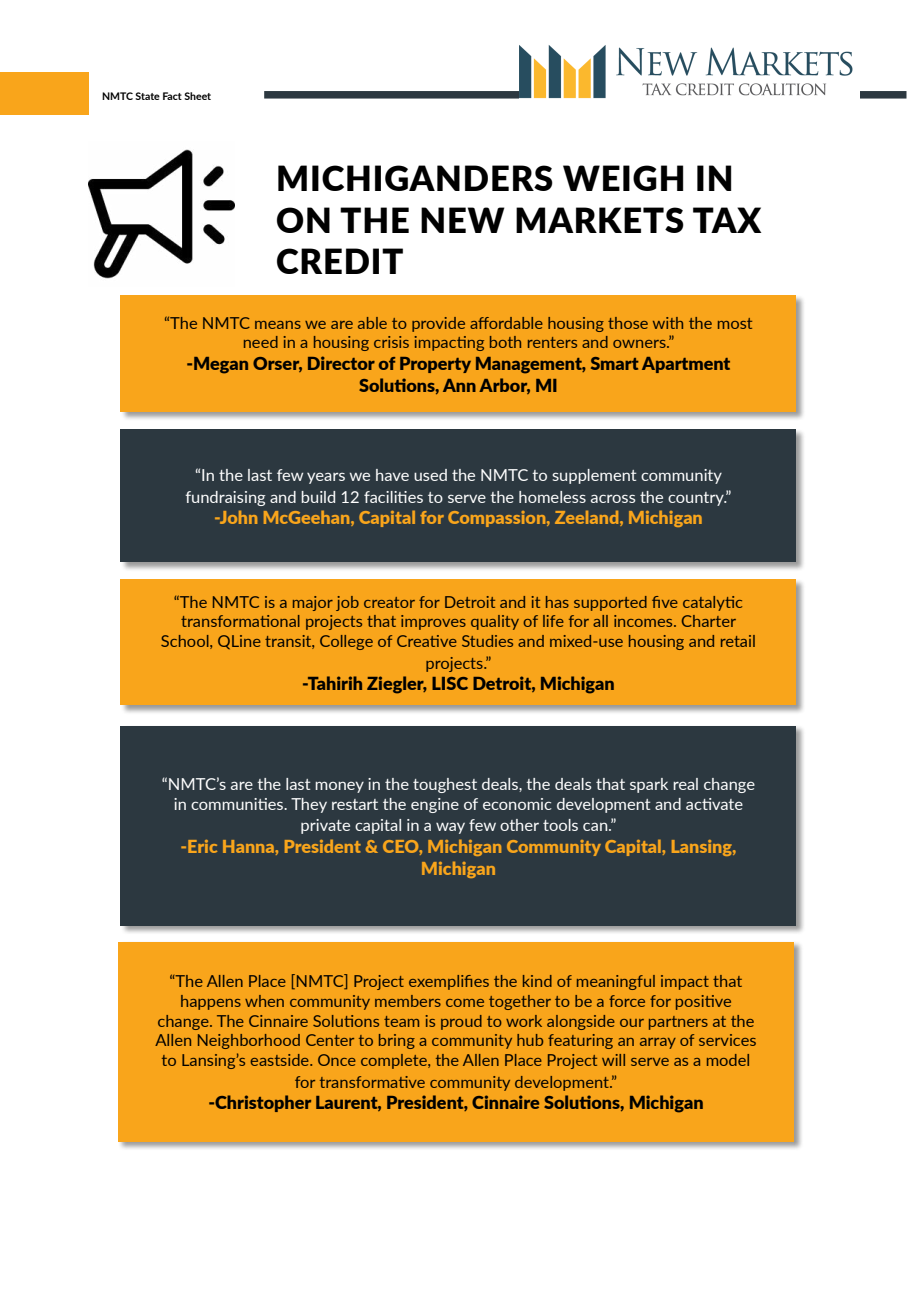
<style>
.page{position:relative;width:920px;height:1290px;background:#fff}
.page>*{position:absolute;margin:0;border:0;box-sizing:border-box;transform-origin:0 0}
.Heading_1{font:900 34.5px/41.4px "Lato";letter-spacing:.025em;color:#000}
.t1{font:900 18px/21.6px "Lato";color:#000;text-align:center}
.t2{font:900 18px/21.6px "Lato";color:#f9a51b;text-align:center}
.t3{font:16.5px/19.8px "Lato";color:#000;text-align:center}
.t4{font:16.5px/21.6px "Lato";color:#fff;text-align:center}
.t5{font:700 10.5px "Lato";color:#000}
</style>
<div class="page">
<div style="left:264px;top:91px;width:642px;height:8px;background:#2c3840"></div>
<div style="left:1px;top:72px;width:88px;height:43px;background:#f9a51b"></div>
<img style="left:520px;top:45px;width:340px;height:54px">
<img style="left:89px;top:149px;width:145px;height:130px">
<div style="left:120px;top:295px;width:686px;height:126px;background:#000;opacity:.4"></div>
<div style="left:121px;top:295px;width:675px;height:117px;background:#f9a51b"></div>
<div style="left:120px;top:429px;width:686px;height:143px;background:#000;opacity:.4"></div>
<div style="left:121px;top:430px;width:675px;height:132px;background:#2c3840"></div>
<div style="left:120px;top:579px;width:686px;height:136px;background:#000;opacity:.4"></div>
<div style="left:121px;top:580px;width:675px;height:125px;background:#f9a51b"></div>
<div style="left:120px;top:725px;width:686px;height:210px;background:#000;opacity:.4"></div>
<div style="left:121px;top:726px;width:675px;height:199px;background:#2c3840"></div>
<div style="left:118px;top:941px;width:685px;height:210px;background:#000;opacity:.4"></div>
<div style="left:118px;top:941px;width:676px;height:200px;background:#f9a51b"></div>
<p class="t5" style="left:102px;top:88px;width:111px">NMTC State Fact Sheet</p>
<p class="Heading_1" style="left:276px;top:156px;width:487px">MICHIGANDERS WEIGH IN<br>ON THE NEW MARKETS TAX<br>CREDIT</p>
<p class="t3" style="left:164px;top:312px;width:590px">“The NMTC means we are able to provide affordable housing those with the most need in a housing crisis impacting both renters and owners.”</p>
<p class="t1" style="left:186px;top:352px;width:546px">-Megan Orser, Director of Property Management, Smart Apartment<br>Solutions, Ann Arbor, MI</p>
<p class="t4" style="left:185px;top:463px;width:548px">“In the last few years we have used the NMTC to supplement community fundraising and build 12 facilities to serve the homeless across the country.”</p>
<p class="t2" style="left:214px;top:506px;width:490px">-John McGeehan, Capital for Compassion, Zeeland, Michigan</p>
<p class="t3" style="left:161px;top:591px;width:596px">“The NMTC is a major job creator for Detroit and it has supported five catalytic transformational projects that improves quality of life for all incomes. Charter<br>School, QLine transit, College of Creative Studies and mixed-use housing and retail</p>
<p class="t3" style="left:425px;top:652px;width:68px">projects.”</p>
<p class="t1" style="left:302px;top:672px;width:314px">-Tahirih Ziegler, LISC Detroit, Michigan</p>
<p class="t4" style="left:162px;top:773px;width:595px;line-height:19.8px">“NMTC’s are the last money in the toughest deals, the deals that spark real change in communities. They restart the engine of economic development and activate</p>
<p class="t4" style="left:301px;top:814px;width:317px">private capital in a way few other tools can.”</p>
<p class="t2" style="left:180px;top:835px;width:557px">-Eric Hanna, President &amp; CEO, Michigan Community Capital, Lansing,<br>Michigan</p>
<p class="t3" style="left:155px;top:970px;width:603px">“The Allen Place [NMTC] Project exemplifies the kind of meaningful impact that happens when community members come together to be a force for positive change. The Cinnaire Solutions team is proud to work alongside our partners at the Allen Neighborhood Center to bring a community hub featuring an array of services to Lansing’s eastside. Once complete, the Allen Place Project will serve as a model</p>
<p class="t3" style="left:295px;top:1071px;width:324px">for transformative community development.”</p>
<p class="t1" style="left:208px;top:1091px;width:497px">-Christopher Laurent, President, Cinnaire Solutions, Michigan</p>
</div>
